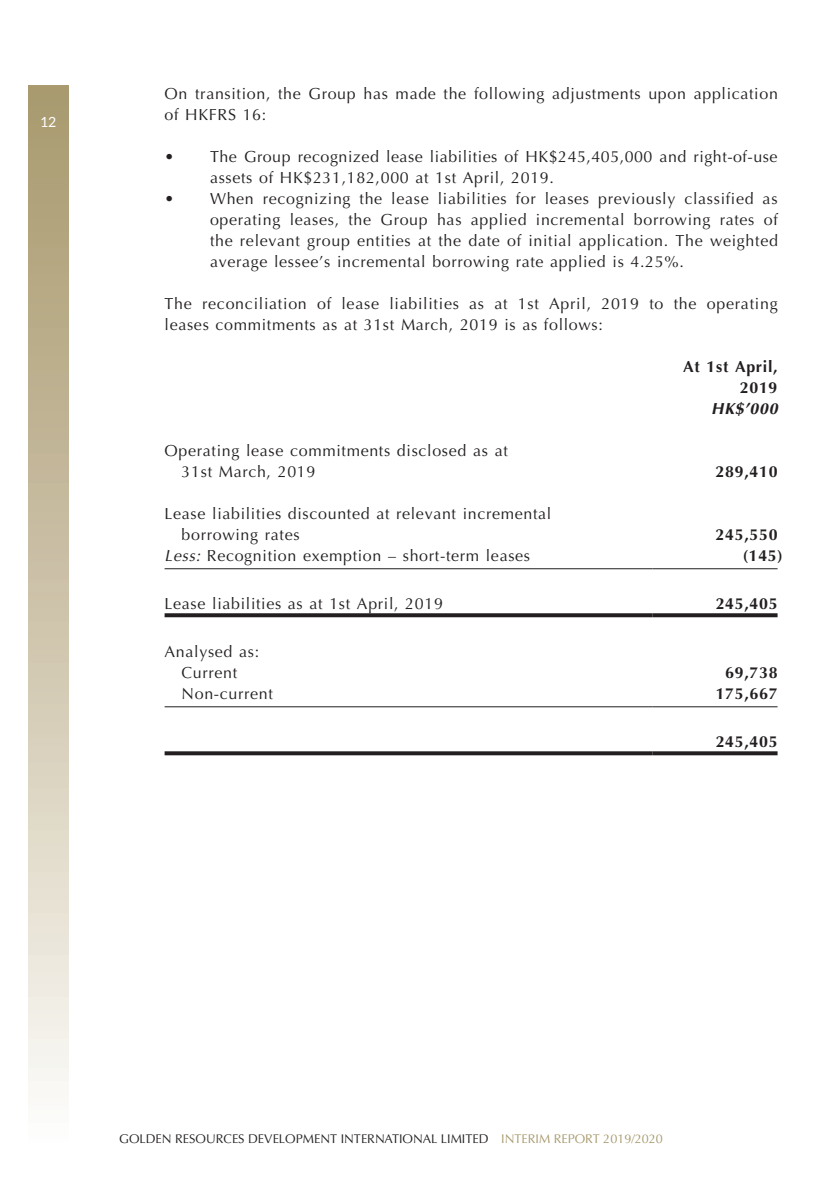
<style>
.page{position:relative;width:840px;height:1191px;background:#fff}
.page>*{position:absolute;margin:0;border:0;box-sizing:border-box;transform-origin:0 0}
.t1{font:16px/21px "Optima";letter-spacing:.04em;color:#231f20}
.t2{font:700 16px/21px "Optima";letter-spacing:.04em;color:#231f20;text-align:right}
.t3{font:italic 700 16px "Optima";color:#231f20}
.t4{font:14px "Lato";color:#fff}
.t5{font:12.6px "Optima";color:#231f20}
.s1{font-style:italic}
.s2{color:#a7996e}
</style>
<div class="page">
<div style="left:28px;top:85px;width:40px;height:1066px;background:linear-gradient(to bottom,#a69569,#fbfaf7)"></div>
<hr style="left:164px;top:568px;width:488px;height:1px;background:#231f20">
<hr style="left:652px;top:568px;width:125px;height:1px;background:#231f20">
<svg style="left:164px;top:613px;width:488px;height:4px;background:#312d2e"></svg>
<svg style="left:652px;top:613px;width:125px;height:4px"></svg>
<hr style="left:164px;top:706px;width:488px;height:1px;background:#231f20">
<hr style="left:652px;top:706px;width:125px;height:1px;background:#231f20">
<svg style="left:164px;top:751px;width:488px;height:4px;background:#343031"></svg>
<svg style="left:652px;top:751px;width:125px;height:4px"></svg>
<p class="t4" style="left:40px;top:114px;width:18px">12</p>
<p class="t1" style="left:164px;top:83px;width:614px">On transition, the Group has made the following adjustments upon application of HKFRS 16:</p>
<p class="t1" style="left:210px;top:146px;width:568px;text-indent:-45px">• The Group recognized lease liabilities of HK$245,405,000 and right-of-use assets of HK$231,182,000 at 1st April, 2019.</p>
<p class="t1" style="left:210px;top:188px;width:569px;text-align:justify;text-indent:-45px">• When recognizing the lease liabilities for leases previously classified as operating leases, the Group has applied incremental borrowing rates of the relevant group entities at the date of initial application. The weighted average lessee’s incremental borrowing rate applied is 4.25%.</p>
<p class="t1" style="left:164px;top:293px;width:614px">The reconciliation of lease liabilities as at 1st April, 2019 to the operating leases commitments as at 31st March, 2019 is as follows:</p>
<p class="t2" style="left:682px;top:356px;width:96px">At 1st April,<br>2019</p>
<p class="t3" style="left:710px;top:399px;width:68px">HK$’000</p>
<p class="t1" style="left:181px;top:440px;width:327px;text-indent:-17px">Operating lease commitments disclosed as at<br>31st March, 2019</p>
<p class="t2" style="left:715px;top:461px;width:63px">289,410</p>
<p class="t1" style="left:181px;top:503px;width:371px;text-indent:-17px">Lease liabilities discounted at relevant incremental borrowing rates</p>
<p class="t2" style="left:715px;top:524px;width:63px">245,550</p>
<p class="t1" style="left:164px;top:545px;width:367px"><span class="s1">Less:</span> Recognition exemption – short-term leases</p>
<p class="t2" style="left:742px;top:545px;width:42px">(145)</p>
<p class="t1" style="left:164px;top:593px;width:280px">Lease liabilities as at 1st April, 2019</p>
<p class="t2" style="left:715px;top:593px;width:63px">245,405</p>
<p class="t1" style="left:164px;top:641px;width:96px;text-align:center">Analysed as:<br>Current</p>
<p class="t2" style="left:724px;top:662px;width:54px">69,738</p>
<p class="t1" style="left:181px;top:683px;width:93px">Non-current</p>
<p class="t2" style="left:715px;top:683px;width:63px">175,667</p>
<p class="t2" style="left:715px;top:731px;width:63px">245,405</p>
<p class="t5" style="left:119px;top:1131px;width:545px">GOLDEN RESOURCES DEVELOPMENT INTERNATIONAL LIMITED <span class="s2">INTERIM REPORT 2019/2020</span></p>
</div>
